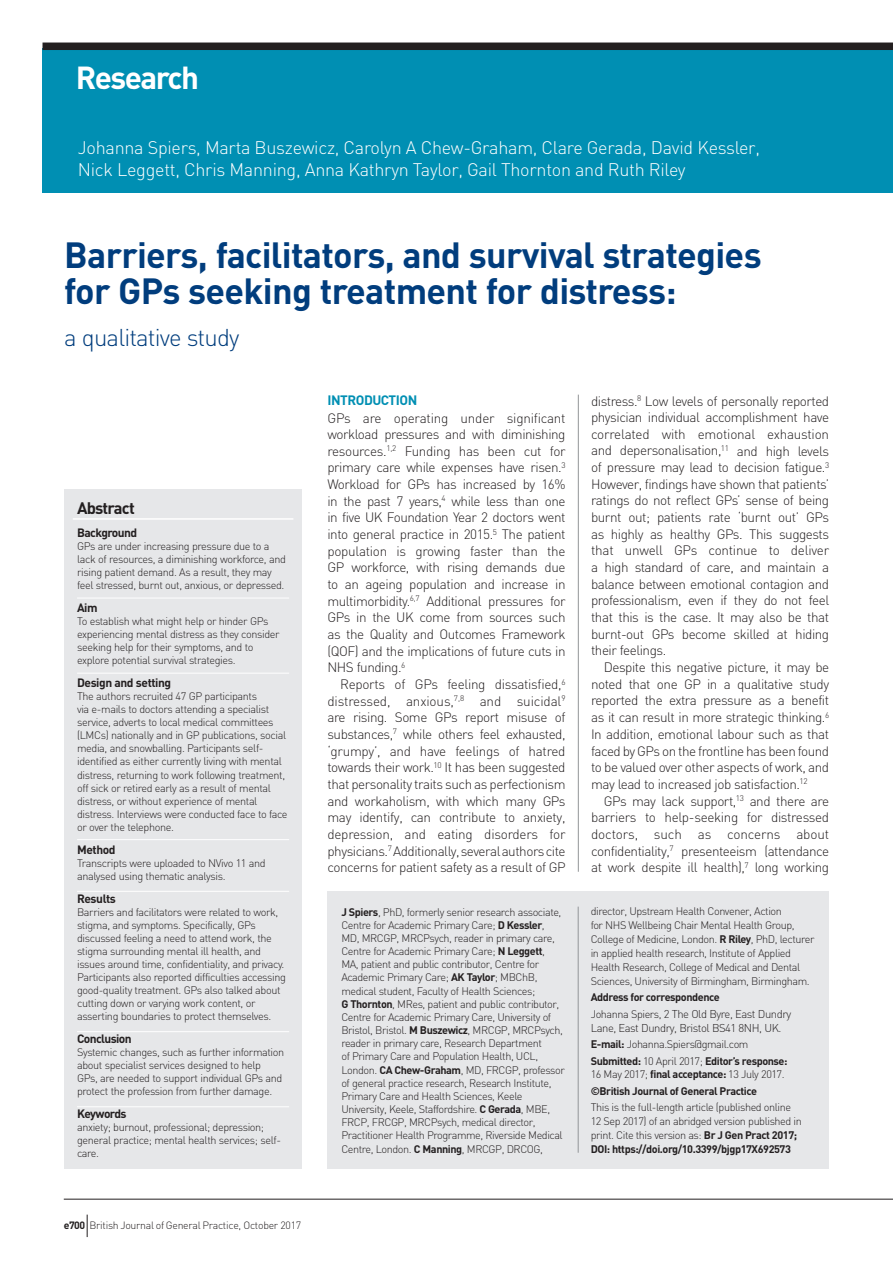
<style>
.page{position:relative;width:893px;height:1263px;background:#fff}
.page>*{position:absolute;margin:0;border:0;box-sizing:border-box;transform-origin:0 0}
.t1{font:700 36px/36px "DIN";letter-spacing:-.02em;color:#013d7d}
.t2{font:700 31.5px "DIN";letter-spacing:-.05em;color:#fff}
.t3{font:300 24px "DIN";letter-spacing:-.035em;color:#013d7d}
.t4{font:300 18px/21px "DIN";letter-spacing:-.015em;color:#fff}
.t5{font:700 16.5px "DIN";letter-spacing:-.05em;color:#231f20}
.t6{font:300 13.5px/16.6px "DIN";letter-spacing:-.035em;color:#231f20;text-align:justify}
.t7{font:700 13.5px "DIN";letter-spacing:-.035em;color:#008fb3}
.t8{font:700 12px "DIN";letter-spacing:-.035em;color:#231f20}
.t9{font:300 11.25px/14.4px "DIN";letter-spacing:-.04em;color:#231f20}
.t10{font:300 10.8px/13px "DIN";letter-spacing:-.04em;color:#231f20}
.t11{font:700 10.8px/16px "DIN";letter-spacing:-.04em;color:#231f20}
.t12{font:300 10.5px "DIN";letter-spacing:-.025em;color:#231f20}
.s1{font-weight:700}
.s2{font-size:10.8px}
.s3{font-weight:300}
</style>
<div class="page">
<div style="left:43px;top:48px;width:850px;height:144px;background:#008fb3"></div>
<div style="left:43px;top:43px;width:850px;height:7px;background:#231f20"></div>
<div style="left:64px;top:489px;width:238px;height:679px;background:#e6e7e9"></div>
<hr style="left:73px;top:518px;width:220px;height:2px;background:#fff">
<hr style="left:77px;top:598px;width:212px;height:1px;background:#fff">
<hr style="left:77px;top:673px;width:212px;height:1px;background:#fff">
<hr style="left:77px;top:839px;width:212px;height:1px;background:#fff">
<hr style="left:77px;top:891px;width:212px;height:1px;background:#fff">
<hr style="left:77px;top:1031px;width:212px;height:1px;background:#fff">
<hr style="left:77px;top:1106px;width:212px;height:1px;background:#fff">
<hr style="left:578px;top:395px;width:1px;height:477px;background:#939598">
<div style="left:327px;top:891px;width:502px;height:277px;background:#e6e7e9"></div>
<hr style="left:578px;top:907px;width:1px;height:246px;background:#939598">
<hr style="left:64px;top:1199px;width:829px;height:1px;background:#231f20">
<svg style="left:87px;top:1214px;width:1px;height:23px"></svg>
<h2 class="t2" style="left:76px;top:57px;width:125px">Research</h2>
<h3 class="t4" style="left:78px;top:137px;width:684px">Johanna Spiers, Marta Buszewicz, Carolyn A Chew-Graham, Clare Gerada, David Kessler,<br>Nick Leggett, Chris Manning, Anna Kathryn Taylor, Gail Thornton and Ruth Riley</h3>
<h1 class="t1" style="left:64px;top:235px;width:699px">Barriers, facilitators, and survival strategies for GPs seeking treatment for distress:</h1>
<h3 class="t3" style="left:64px;top:323px;width:177px">a qualitative study</h3>
<h3 class="t5" style="left:77px;top:497px;width:59px">Abstract</h3>
<p class="t8" style="left:77px;top:525px;width:62px">Background</p>
<p class="t10" style="left:77px;top:539px;width:210px">GPs are under increasing pressure due to a lack of resources, a diminishing workforce, and rising patient demand. As a result, they may feel stressed, burnt out, anxious, or depressed.</p>
<p class="t8" style="left:77px;top:600px;width:22px">Aim</p>
<p class="t10" style="left:77px;top:615px;width:204px">To establish what might help or hinder GPs experiencing mental distress as they consider seeking help for their symptoms, and to explore potential survival strategies.</p>
<p class="t8" style="left:77px;top:675px;width:96px">Design and setting</p>
<p class="t10" style="left:77px;top:690px;width:212px">The authors recruited 47 GP participants<br>via e-mails to doctors attending a specialist service, adverts to local medical committees (LMCs) nationally and in GP publications, social media, and snowballing. Participants self&shy;identified as either currently living with mental distress, returning to work following treatment, off sick or retired early as a result of mental distress, or without experience of mental distress. Interviews were conducted face to face or over the telephone.</p>
<p class="t8" style="left:77px;top:841px;width:40px">Method</p>
<p class="t10" style="left:77px;top:856px;width:190px">Transcripts were uploaded to NVivo 11 and analysed using thematic analysis.</p>
<p class="t8" style="left:77px;top:890px;width:40px">Results</p>
<p class="t10" style="left:77px;top:905px;width:210px">Barriers and facilitators were related to work, stigma, and symptoms. Specifically, GPs discussed feeling a need to attend work, the stigma surrounding mental ill health, and issues around time, confidentiality, and privacy.<br>Participants also reported difficulties accessing good-quality treatment. GPs also talked about cutting down or varying work content, or asserting boundaries to protect themselves.</p>
<p class="t8" style="left:77px;top:1031px;width:56px">Conclusion</p>
<p class="t10" style="left:77px;top:1045px;width:209px">Systemic changes, such as further information about specialist services designed to help GPs, are needed to support individual GPs and protect the profession from further damage.</p>
<p class="t8" style="left:77px;top:1106px;width:51px">Keywords</p>
<p class="t10" style="left:77px;top:1121px;width:205px">anxiety; burnout, professional; depression; general practice; mental health services; self&shy;care.</p>
<p class="t12" style="left:64px;top:1219px;width:239px"><span class="s1">e700</span> British Journal of General Practice, October 2017</p>
<p class="t7" style="left:327px;top:391px;width:91px">INTRODUCTION</p>
<p class="t6" style="left:327px;top:409px;width:240px">GPs are operating under significant workload pressures and with diminishing resources.<sup>1,2</sup> Funding has been cut for primary care while expenses have risen.<sup>3<br></sup>Workload for GPs has increased by 16% in the past 7 years,<sup>4</sup> while less than one in five UK Foundation Year 2 doctors went into general practice in 2015.<sup>5</sup> The patient population is growing faster than the GP workforce, with rising demands due to an ageing population and increase in multimorbidity.<sup>6,7</sup> Additional pressures for GPs in the UK come from sources such as the Quality and Outcomes Framework (QOF) and the implications of future cuts in NHS funding.<sup>6</sup></p>
<p class="t6" style="left:327px;top:676px;width:240px;text-indent:13px">Reports of GPs feeling dissatisfied,<sup>6 </sup>distressed, anxious,<sup>7,8</sup> and suicidal<sup>9 </sup>are rising. Some GPs report misuse of substances,<sup>7</sup> while others feel exhausted, ‘grumpy’, and have feelings of hatred towards their work.<sup>10</sup> It has been suggested that personality traits such as perfectionism and workaholism, with which many GPs may identify, can contribute to anxiety, depression, and eating disorders for physicians.<sup>7</sup> Additionally, several authors cite concerns for patient safety as a result of GP</p>
<p class="t6" style="left:591px;top:392px;width:240px">distress.<sup>8</sup> Low levels of personally reported physician individual accomplishment have correlated with emotional exhaustion and depersonalisation,<sup>11</sup> and high levels of pressure may lead to decision fatigue.<sup>3<br></sup>However, findings have shown that patients’ ratings do not reflect GPs’ sense of being burnt out; patients rate ‘burnt out’ GPs as highly as healthy GPs. This suggests that unwell GPs continue to deliver a high standard of care, and maintain a balance between emotional contagion and professionalism, even if they do not feel that this is the case. It may also be that burnt-out GPs become skilled at hiding their feelings.</p>
<p class="t6" style="left:591px;top:659px;width:240px;text-indent:13px">Despite this negative picture, it may be noted that one GP in a qualitative study reported the extra pressure as a benefit as it can result in more strategic thinking.<sup>6<br></sup>In addition, emotional labour such as that faced by GPs on the frontline has been found to be valued over other aspects of work, and may lead to increased job satisfaction.<sup>12</sup></p>
<p class="t6" style="left:591px;top:792px;width:240px;text-indent:13px">GPs may lack support,<sup>13</sup> and there are barriers to help-seeking for distressed doctors, such as concerns about confidentiality,<sup>7</sup> presenteeism (attendance at work despite ill health),<sup>7</sup> long working</p>
<p class="t10" style="left:341px;top:905px;width:225px"><span class="s1">J Spiers</span>, PhD, formerly senior research associate, Centre for Academic Primary Care; <span class="s1">D Kessler</span>, MD, MRCGP, MRCPsych, reader in primary care, Centre for Academic Primary Care; <span class="s1">N Leggett</span>, MA, patient and public contributor, Centre for Academic Primary Care; <span class="s1">AK Taylor</span>; MBChB, medical student, Faculty of Health Sciences;<br><span class="s1">G Thornton</span>, MRes, patient and public contributor, Centre for Academic Primary Care, University of Bristol, Bristol. <span class="s1">M Buszewicz</span>, MRCGP, MRCPsych, reader in primary care, Research Department<br>of Primary Care and Population Health, UCL, London. <span class="s1">CA Chew-Graham</span>, MD, FRCGP, professor of general practice research, Research Institute, Primary Care and Health Sciences, Keele University, Keele, Staffordshire. <span class="s1">C Gerada</span>, MBE, FRCP, FRCGP, MRCPsych, medical director, Practitioner Health Programme, Riverside Medical Centre, London. <span class="s1">C Manning</span>, MRCGP, DRCOG,</p>
<p class="t10" style="left:591px;top:904px;width:225px;line-height:14px">director, Upstream Health Convener, Action<br>for NHS Wellbeing Chair Mental Health Group, College of Medicine, London. <span class="s1">R Riley</span>, PhD, lecturer in applied health research, Institute of Applied Health Research, College of Medical and Dental Sciences, University of Birmingham, Birmingham.</p>
<p class="t11" style="left:591px;top:989px;width:131px">Address for correspondence</p>
<p class="t9" style="left:591px;top:1006px;width:202px"><span class="s2">Johanna Spiers,</span> 2 The Old Byre, East Dundry<br>Lane, East Dundry, Bristol BS41 8NH, UK.</p>
<p class="t10" style="left:591px;top:1036px;width:198px;line-height:16px"><span class="s1">E-mail:</span> Johanna.Spiers@gmail.com<br><span class="s1">Submitted:</span> 10 April 2017; <span class="s1">Editor’s response:</span></p>
<p class="t11" style="left:591px;top:1066px;width:195px"><span class="s3">16 May 2017;</span> final acceptance: <span class="s3">13 July 2017. </span>©British Journal of General Practice</p>
<p class="t10" style="left:591px;top:1100px;width:213px;line-height:14px">This is the full-length article (published online 12 Sep 2017) of an abridged version published in print. Cite this version as: <span class="s1">Br J Gen Pract 2017; DOI: https://doi.org/10.3399/bjgp17X692573</span></p>
</div>
